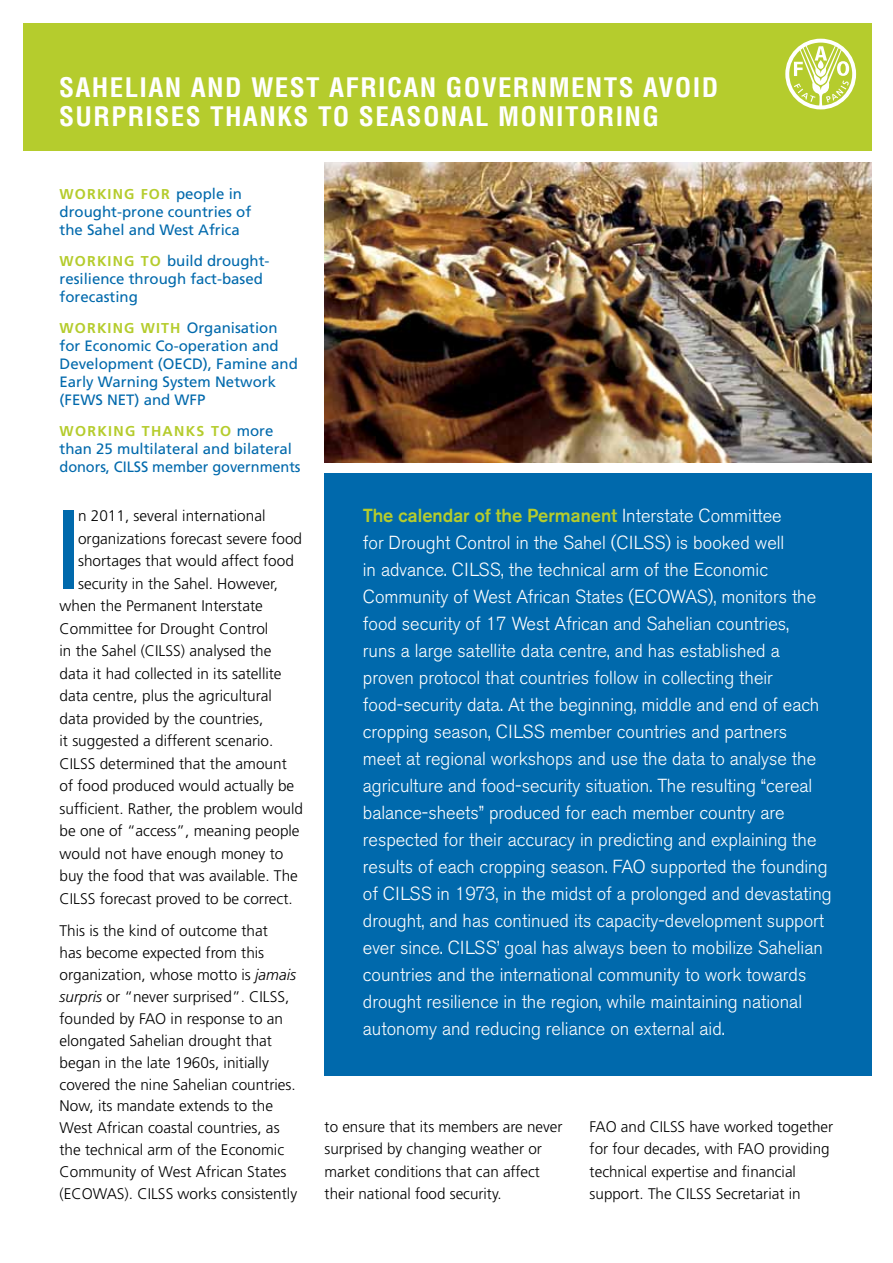
<style>
.page{position:relative;width:893px;height:1263px;background:#fff}
.page>*{position:absolute;margin:0;border:0;box-sizing:border-box;transform-origin:0 0}
.t1{font:500 111px "Akzidenz Grot Con BQ";color:#0069ac}
.t2{font:700 condensed 26.25px/29.2px "Helvetica";letter-spacing:.05em;color:#fff}
.t3{font:300 18.75px/27px "Akzidenz Grotesk BE";color:#fff}
.t4{font:300 15.3px/21.9px "Frutiger";color:#000}
.t5{font:15px/18px "Frutiger";color:#0069ac}
.t6{font:700 14.25px "Frutiger";letter-spacing:.09em;color:#b5cc2d}
.s1{font-weight:400;font-size:15px;color:#0069ac}
.s2{font-weight:700;font-size:14.25px;color:#b5cc2d}
.s3{font-style:italic}
.s4{font-weight:500;color:#b5cc2d}
</style>
<div class="page">
<div style="left:23px;top:23px;width:849px;height:128px;background:#b5cc2d"></div>
<div style="left:325px;top:473px;width:547px;height:603px;background:#0069ac"></div>
<img style="left:325px;top:162px;width:547px;height:301px">
<svg style="left:785px;top:39px;width:71px;height:70px"></svg>
<h2 class="t2" style="left:59px;top:72px;width:660px">SAHELIAN AND WEST AFRICAN GOVERNMENTS AVOID<br>SURPRISES THANKS TO SEASONAL MONITORING</h2>
<p class="t6" style="left:60px;top:185px;width:184px">WORKING FOR <span class="s1">people in</span></p>
<p class="t5" style="left:60px;top:202px;width:193px">drought-prone countries of the Sahel and West Africa</p>
<p class="t5" style="left:60px;top:251px;width:212px"><span class="s2">WORKING TO</span> build drought&shy;resilience through fact-based forecasting</p>
<p class="t5" style="left:60px;top:318px;width:240px"><span class="s2">WORKING WITH</span> Organisation for Economic Co-operation and<br>Development (OECD), Famine and<br>Early Warning System Network (FEWS NET) and WFP</p>
<p class="t6" style="left:60px;top:422px;width:215px">WORKING THANKS TO <span class="s1">more</span></p>
<p class="t5" style="left:60px;top:439px;width:243px">than 25 multilateral and bilateral donors, CILSS member governments</p>
<h1 class="t1" style="left:60px;top:488px;width:20px">I</h1>
<p class="t4" style="left:78px;top:505px;width:189px">n 2011, several international</p>
<p class="t4" style="left:78px;top:528px;width:226px">organizations forecast severe food</p>
<p class="t4" style="left:78px;top:550px;width:217px">shortages that would affect food</p>
<p class="t4" style="left:78px;top:573px;width:202px">security in the Sahel. However,</p>
<p class="t4" style="left:60px;top:595px;width:205px">when the Permanent Interstate</p>
<p class="t4" style="left:60px;top:618px;width:210px">Committee for Drought Control</p>
<p class="t4" style="left:60px;top:640px;width:213px">in the Sahel (CILSS) analysed the</p>
<p class="t4" style="left:60px;top:663px;width:224px">data it had collected in its satellite</p>
<p class="t4" style="left:60px;top:685px;width:214px">data centre, plus the agricultural</p>
<p class="t4" style="left:60px;top:708px;width:205px">data provided by the countries,</p>
<p class="t4" style="left:60px;top:730px;width:215px">it suggested a different scenario.</p>
<p class="t4" style="left:60px;top:753px;width:229px">CILSS determined that the amount</p>
<p class="t4" style="left:60px;top:775px;width:236px">of food produced would actually be</p>
<p class="t4" style="left:60px;top:798px;width:245px">sufficient. Rather, the problem would</p>
<p class="t4" style="left:60px;top:820px;width:242px">be one of “access”, meaning people</p>
<p class="t4" style="left:60px;top:842px;width:225px">would not have enough money to</p>
<p class="t4" style="left:60px;top:865px;width:240px">buy the food that was available. The</p>
<p class="t4" style="left:60px;top:887px;width:235px">CILSS forecast proved to be correct.</p>
<p class="t4" style="left:60px;top:920px;width:239px">This is the kind of outcome that<br>has become expected from this organization, whose motto is <span class="s3">jamais surpris</span> or “never surprised”. CILSS, founded by FAO in response to an elongated Sahelian drought that began in the late 1960s, initially covered the nine Sahelian countries.<br>Now, its mandate extends to the West African coastal countries, as the technical arm of the Economic Community of West African States (ECOWAS). CILSS works consistently</p>
<p class="t3" style="left:363px;top:503px;width:470px"><span class="s4">The calendar of the Permanent</span> Interstate Committee<br>for Drought Control in the Sahel (CILSS) is booked well<br>in advance. CILSS, the technical arm of the Economic Community of West African States (ECOWAS), monitors the food security of 17 West African and Sahelian countries,<br>runs a large satellite data centre, and has established a proven protocol that countries follow in collecting their food-security data. At the beginning, middle and end of each cropping season, CILSS member countries and partners<br>meet at regional workshops and use the data to analyse the agriculture and food-security situation. The resulting “cereal balance-sheets” produced for each member country are respected for their accuracy in predicting and explaining the results of each cropping season. FAO supported the founding of CILSS in 1973, in the midst of a prolonged and devastating drought, and has continued its capacity-development support ever since. CILSS’ goal has always been to mobilize Sahelian countries and the international community to work towards drought resilience in the region, while maintaining national autonomy and reducing reliance on external aid.</p>
<p class="t4" style="left:325px;top:1115px;width:239px;line-height:22.5px">to ensure that its members are never surprised by changing weather or market conditions that can affect their national food security.</p>
<p class="t4" style="left:590px;top:1115px;width:245px;line-height:22.5px">FAO and CILSS have worked together for four decades, with FAO providing technical expertise and financial support. The CILSS Secretariat in</p>
</div>
